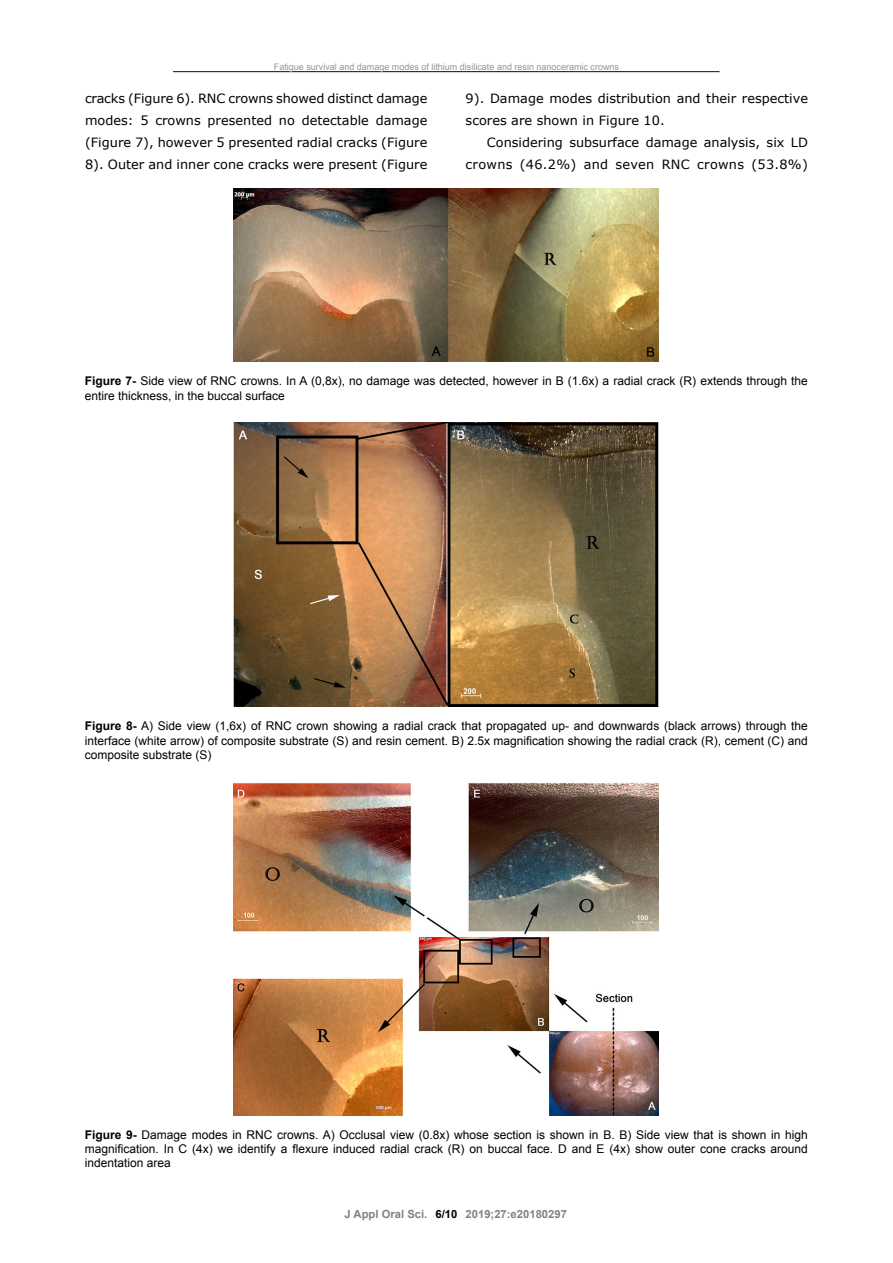
<style>
.page{position:relative;width:893px;height:1263px;background:#fff}
.page>*{position:absolute;margin:0;border:0;box-sizing:border-box;transform-origin:0 0}
.t1{font:12.75px/21.8px "Verdana";color:#000;text-align:justify}
.t2{font:12px/14.4px "Arial";color:#000;text-align:justify}
.t3{font:700 11.25px "Arial";color:#808285}
.t4{font:9px "Arial";color:#939598}
.s1{font-weight:700}
.s2{color:#000}
</style>
<div class="page">
<hr style="left:173px;top:71px;width:547px;height:1px;background:#00110d">
<img style="left:233px;top:189px;width:425px;height:173px">
<img style="left:233px;top:423px;width:425px;height:283px">
<img style="left:233px;top:782px;width:425px;height:333px">
<p class="t4" style="left:274px;top:61px;width:347px">Fatigue survival and damage modes of lithium disilicate and resin nanoceramic crowns</p>
<p class="t1" style="left:85px;top:88px;width:344px">cracks (Figure 6). RNC crowns showed distinct damage modes: 5 crowns presented no detectable damage (Figure 7), however 5 presented radial cracks (Figure 8). Outer and inner cone cracks were present (Figure</p>
<p class="t1" style="left:466px;top:88px;width:344px">9). Damage modes distribution and their respective scores are shown in Figure 10.</p>
<p class="t1" style="left:466px;top:131px;width:344px;text-align:right">Considering subsurface damage analysis, six LD crowns (46.2%) and seven RNC crowns (53.8%)</p>
<p class="t2" style="left:85px;top:374px;width:725px"><span class="s1">Figure 7-</span> Side view of RNC crowns. In A (0,8x), no damage was detected, however in B (1.6x) a radial crack (R) extends through the entire thickness, in the buccal surface</p>
<p class="t2" style="left:85px;top:719px;width:725px"><span class="s1">Figure 8-</span> A) Side view (1,6x) of RNC crown showing a radial crack that propagated up- and downwards (black arrows) through the interface (white arrow) of composite substrate (S) and resin cement. B) 2.5x magnification showing the radial crack (R), cement (C) and composite substrate (S)</p>
<p class="t2" style="left:85px;top:1127px;width:725px"><span class="s1">Figure 9-</span> Damage modes in RNC crowns. A) Occlusal view (0.8x) whose section is shown in B. B) Side view that is shown in high magnification. In C (4x) we identify a flexure induced radial crack (R) on buccal face. D and E (4x) show outer cone cracks around indentation area</p>
<p class="t3" style="left:345px;top:1206px;width:224px">J Appl Oral Sci. <span class="s2">6/10</span> 2019;27:e20180297</p>
</div>
